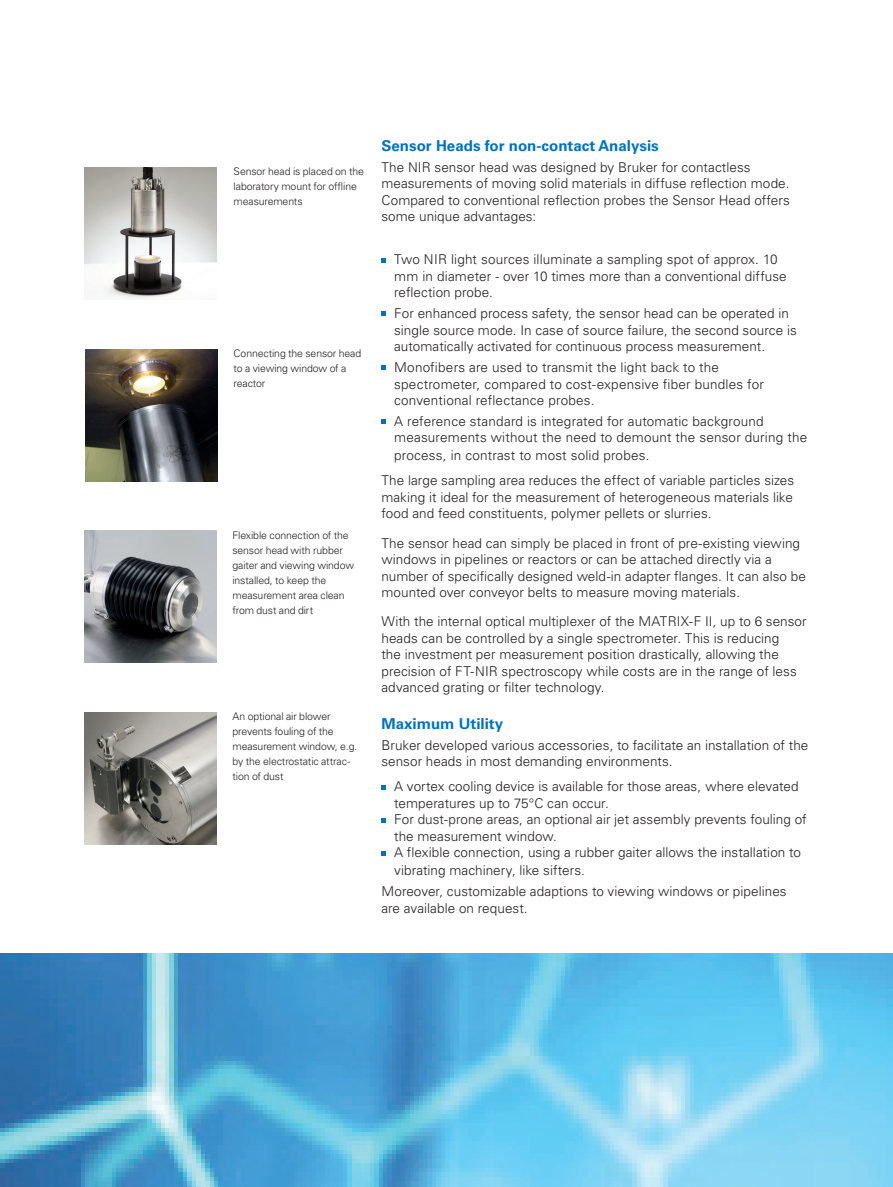
<style>
.page{position:relative;width:893px;height:1187px;background:#fff}
.page>*{position:absolute;margin:0;border:0;box-sizing:border-box;transform-origin:0 0}
.t1{font:700 15px "Univers LT Std";color:#0072bc}
.t2{font:300 13.5px/16.5px "Univers LT Std";letter-spacing:.005em;color:#231f20}
.t3{font:300 10.5px/15px "Univers LT Std";letter-spacing:-.01em;color:#231f20}
</style>
<div class="page">
<svg style="left:381px;top:258px;width:5px;height:4px"></svg>
<svg style="left:381px;top:311px;width:5px;height:5px"></svg>
<svg style="left:381px;top:365px;width:5px;height:5px"></svg>
<svg style="left:381px;top:419px;width:5px;height:4px"></svg>
<svg style="left:381px;top:785px;width:5px;height:4px"></svg>
<svg style="left:381px;top:818px;width:5px;height:4px"></svg>
<svg style="left:381px;top:851px;width:5px;height:4px"></svg>
<img style="left:84px;top:167px;width:132px;height:132px">
<img style="left:86px;top:349px;width:131px;height:132px">
<img style="left:84px;top:531px;width:132px;height:131px">
<img style="left:84px;top:712px;width:132px;height:132px">
<img style="left:0;top:953px;width:893px;height:233px">
<p class="t3" style="left:234px;top:164px;width:132px">Sensor head is placed on the laboratory mount for offline measurements</p>
<p class="t3" style="left:234px;top:345px;width:129px">Connecting the sensor head to a viewing window of a reactor</p>
<p class="t3" style="left:232px;top:527px;width:123px">Flexible connection of the sensor head with rubber gaiter and viewing window installed, to keep the measurement area clean from dust and dirt</p>
<p class="t3" style="left:232px;top:709px;width:126px">An optional air blower prevents fouling of the measurement window, e.g. by the electrostatic attrac&shy;tion of dust</p>
<p class="t1" style="left:381px;top:137px;width:279px">Sensor Heads for non-contact Analysis</p>
<p class="t2" style="left:381px;top:159px;width:410px">The NIR sensor head was designed by Bruker for contactless measurements of moving solid materials in diffuse reflection mode.<br>Compared to conventional reflection probes the Sensor Head offers some unique advantages:</p>
<p class="t2" style="left:394px;top:251px;width:394px">Two NIR light sources illuminate a sampling spot of approx. 10 mm in diameter - over 10 times more than a conventional diffuse reflection probe.</p>
<p class="t2" style="left:394px;top:305px;width:404px">For enhanced process safety, the sensor head can be operated in single source mode. In case of source failure, the second source is automatically activated for continuous process measurement.</p>
<p class="t2" style="left:394px;top:359px;width:371px">Monofibers are used to transmit the light back to the spectrometer, compared to cost-expensive fiber bundles for conventional reflectance probes.</p>
<p class="t2" style="left:394px;top:413px;width:414px">A reference standard is integrated for automatic background measurements without the need to demount the sensor during the</p>
<p class="t2" style="left:381px;top:443px;width:414px;line-height:25px;text-indent:13px">process, in contrast to most solid probes.<br>The large sampling area reduces the effect of variable particles sizes</p>
<p class="t2" style="left:381px;top:489px;width:413px">making it ideal for the measurement of heterogeneous materials like food and feed constituents, polymer pellets or slurries.</p>
<p class="t2" style="left:381px;top:534px;width:426px">The sensor head can simply be placed in front of pre-existing viewing windows in pipelines or reactors or can be attached directly via a number of specifically designed weld-in adapter flanges. It can also be mounted over conveyor belts to measure moving materials.</p>
<p class="t2" style="left:381px;top:613px;width:427px">With the internal optical multiplexer of the MATRIX-F II, up to 6 sensor heads can be controlled by a single spectrometer. This is reducing<br>the investment per measurement position drastically, allowing the precision of FT-NIR spectroscopy while costs are in the range of less advanced grating or filter technology.</p>
<p class="t1" style="left:381px;top:714px;width:123px">Maximum Utility</p>
<p class="t2" style="left:381px;top:736px;width:428px">Bruker developed various accessories, to facilitate an installation of the sensor heads in most demanding environments.</p>
<p class="t2" style="left:394px;top:778px;width:414px">A vortex cooling device is available for those areas, where elevated temperatures up to 75°C can occur.<br>For dust-prone areas, an optional air jet assembly prevents fouling of the measurement window.<br>A flexible connection, using a rubber gaiter allows the installation to</p>
<p class="t2" style="left:381px;top:860px;width:407px;line-height:20.7px;text-indent:13px">vibrating machinery, like sifters.<br>Moreover, customizable adaptions to viewing windows or pipelines</p>
<p class="t2" style="left:381px;top:899px;width:148px">are available on request.</p>
</div>
